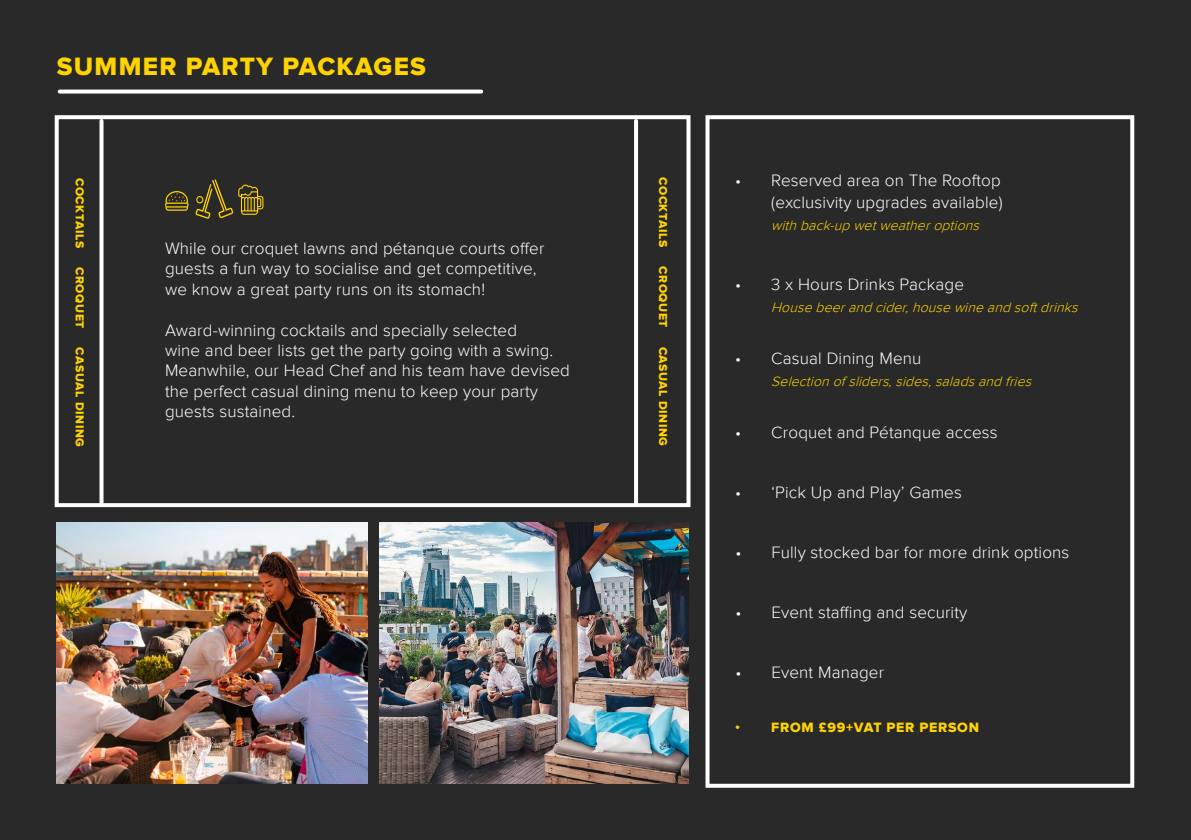
<style>
.page{position:relative;width:1191px;height:840px;background:#fff}
.page>*{position:absolute;margin:0;border:0;box-sizing:border-box;transform-origin:0 0}
.t1{font:26px "Proxima Nova Extrabld";letter-spacing:.05em;color:#ffd300}
.t2{font:300 17px/20.4px "Proxima Nova";letter-spacing:.01em;color:#fff}
.t3{font:italic 300 14px "Proxima Nova";color:#ffd300}
.t4{font:14px "Proxima Nova Extrabld";letter-spacing:.05em;color:#ffd300}
.t5{font:12px "Proxima Nova Extrabld";letter-spacing:.05em;color:#ffd300}
</style>
<div class="page">
<div style="left:0;top:0;width:1191px;height:839px;background:#292929"></div>
<div style="left:705px;top:115px;width:429px;height:672px;border:4px solid #fff"></div>
<div style="left:55px;top:115px;width:635px;height:392px;border:4px solid #fff"></div>
<img style="left:57px;top:522px;width:311px;height:260px">
<img style="left:379px;top:522px;width:309px;height:260px">
<svg style="left:195px;top:179px;width:68px;height:39px"></svg>
<svg style="left:165px;top:191px;width:24px;height:20px"></svg>
<svg style="left:60px;top:89px;width:421px;height:4px;background:#e1e1e1"></svg>
<svg style="left:99px;top:121px;width:4px;height:382px;background:#e3e3e3"></svg>
<svg style="left:634px;top:121px;width:4px;height:382px;background:#fbfbfb"></svg>
<h1 class="t1" style="left:57px;top:54px;width:371px">SUMMER PARTY PACKAGES</h1>
<p class="t5" style="left:85px;top:177px;width:72px;rotate:90deg">COCKTAILS</p>
<p class="t5" style="left:85px;top:267px;width:63px;rotate:90deg">CROQUET</p>
<p class="t5" style="left:85px;top:347px;width:101px;rotate:90deg">CASUAL DINING</p>
<p class="t2" style="left:165px;top:238px;width:381px">While our croquet lawns and pétanque courts offer guests a fun way to socialise and get competitive, we know a great party runs on its stomach!</p>
<p class="t2" style="left:165px;top:319px;width:406px">Award-winning cocktails and specially selected<br>wine and beer lists get the party going with a swing.<br>Meanwhile, our Head Chef and his team have devised the perfect casual dining menu to keep your party guests sustained.</p>
<p class="t5" style="left:668px;top:177px;width:72px;rotate:90deg">COCKTAILS</p>
<p class="t5" style="left:668px;top:266px;width:63px;rotate:90deg">CROQUET</p>
<p class="t5" style="left:668px;top:346px;width:101px;rotate:90deg">CASUAL DINING</p>
<p class="t2" style="left:735px;top:169px;width:269px;line-height:22px;text-align:right">• Reserved area on The Rooftop (exclusivity upgrades available)</p>
<p class="t3" style="left:771px;top:217px;width:213px">withback-up wetweatheroptions</p>
<p class="t2" style="left:735px;top:274px;width:230px">• 3 x Hours Drinks Package</p>
<p class="t3" style="left:771px;top:299px;width:312px">House beerand cider,house wine and softdrinks</p>
<p class="t2" style="left:735px;top:348px;width:187px">• Casual Dining Menu</p>
<p class="t3" style="left:771px;top:373px;width:266px">Selectionof sliders,sides,saladsand fries</p>
<p class="t2" style="left:735px;top:422px;width:264px">• Croquet and Pétanque access</p>
<p class="t2" style="left:735px;top:482px;width:228px">• ‘Pick Up and Play’ Games</p>
<p class="t2" style="left:735px;top:542px;width:335px">• Fully stocked bar for more drink options</p>
<p class="t2" style="left:735px;top:602px;width:234px">• Event staffing and security</p>
<p class="t2" style="left:735px;top:662px;width:150px">• Event Manager</p>
<p class="t4" style="left:735px;top:720px;width:245px">• FROM £99+VAT PER PERSON</p>
</div>
